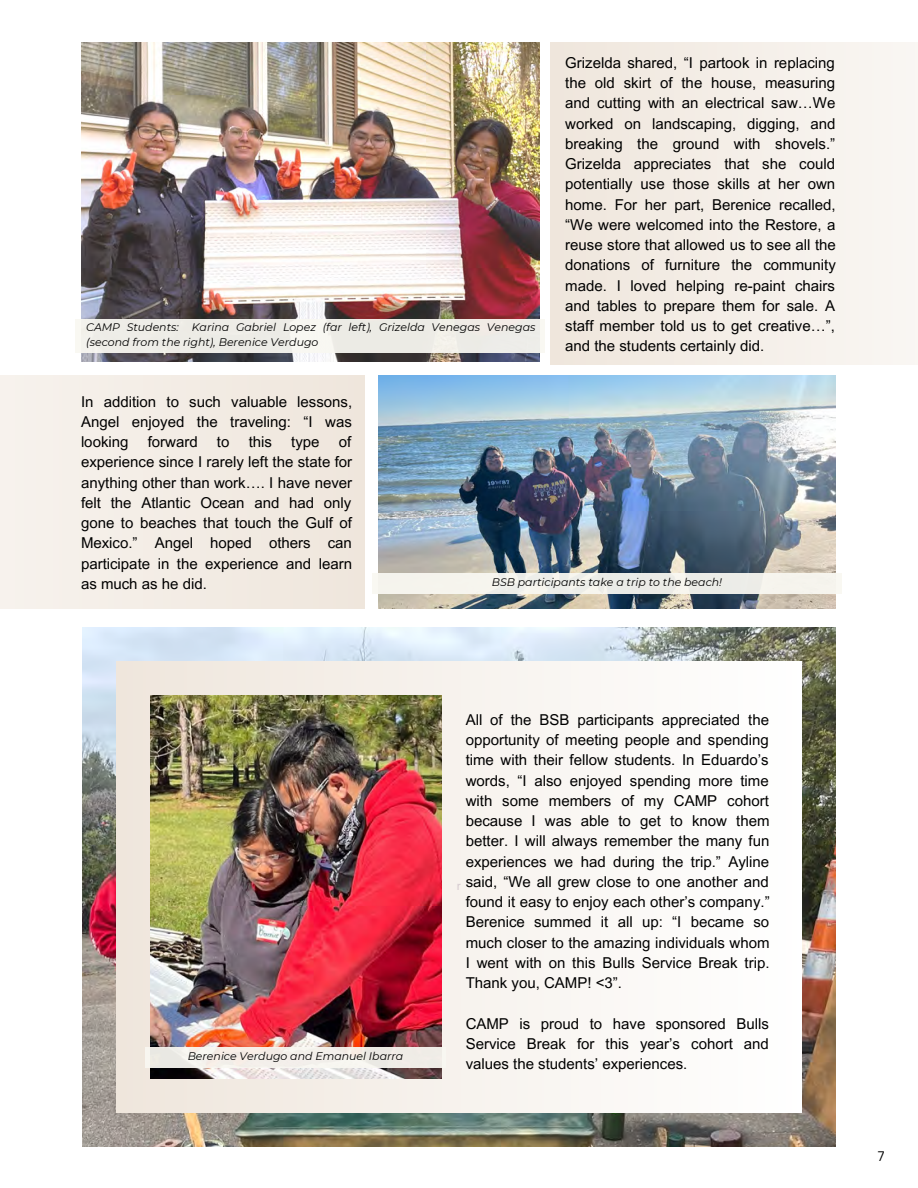
<style>
.page{position:relative;width:918px;height:1188px;background:#fff}
.page>*{position:absolute;margin:0;border:0;box-sizing:border-box;transform-origin:0 0}
.t1{font:15px/20.2px "Arial MT Pro";color:#000;text-align:justify}
.t2{font:13.5px "Canva Sans";color:#000}
.t3{font:11.25px "Poppins";color:#d5cacf}
.t4{font:italic 10.95px/14.5px "Montserrat";color:#000}
</style>
<div class="page">
<img style="left:82px;top:628px;width:754px;height:519px">
<div style="left:0;top:376px;width:365px;height:233px;background:#f3ece5"></div>
<div style="left:551px;top:42px;width:367px;height:323px;background:#f4eee8"></div>
<img style="left:81px;top:42px;width:459px;height:320px">
<img style="left:378px;top:376px;width:458px;height:233px">
<div style="left:116px;top:662px;width:686px;height:450px;background:linear-gradient(to right,#ece3da,#fff)"></div>
<img style="left:150px;top:696px;width:291px;height:382px">
<div style="left:76px;top:319px;width:469px;height:34px;background:#edece6"></div>
<div style="left:372px;top:573px;width:470px;height:21px;background:#f9f8f2"></div>
<div style="left:145px;top:1047px;width:301px;height:21px;background:#f3ede7"></div>
<p class="t4" style="left:86px;top:320px;width:451px">CAMP Students: Karina Gabriel Lopez (far left), Grizelda Venegas Venegas (second from the right), Berenice Verdugo</p>
<p class="t1" style="left:565px;top:54px;width:272px">Grizelda shared, “I partook in replacing the old skirt of the house, measuring and cutting with an electrical saw…We worked on landscaping, digging, and breaking the ground with shovels.” Grizelda appreciates that she could potentially use those skills at her own home. For her part, Berenice recalled, “We were welcomed into the Restore, a reuse store that allowed us to see all the donations of furniture the community made. I loved helping re-paint chairs and tables to prepare them for sale. A staff member told us to get creative…”, and the students certainly did.</p>
<p class="t1" style="left:81px;top:393px;width:273px">In addition to such valuable lessons, Angel enjoyed the traveling: “I was looking</p>
<p class="t1" style="left:81px;top:434px;width:273px;text-indent:258px">of experience since I rarely left the state for anything other than work…. I have never felt the Atlantic Ocean and had only gone to beaches that touch the Gulf of Mexico.” Angel hoped others can participate in the experience and learn as much as he did.</p>
<p class="t1" style="left:148px;top:434px;width:51px">forward</p>
<p class="t1" style="left:217px;top:434px;width:14px">to</p>
<p class="t1" style="left:249px;top:434px;width:25px">this</p>
<p class="t1" style="left:291px;top:434px;width:30px">type</p>
<p class="t4" style="left:492px;top:575px;width:232px">BSB participants take a trip to the beach!</p>
<p class="t4" style="left:188px;top:1049px;width:217px">Berenice Verdugo and Emanuel Ibarra</p>
<p class="t1" style="left:466px;top:711px;width:305px">All of the BSB participants appreciated the opportunity of meeting people and spending time with their fellow students. In Eduardo’s words, “I also enjoyed spending more time with some members of my CAMP cohort because I was able to get to know them better. I will always remember the many fun experiences we had during the trip.” Ayline said, “We all grew close to one another and found it easy to enjoy each other’s company.” Berenice summed it all up: “I became so much closer to the amazing individuals whom I went with on this Bulls Service Break trip.<br>Thank you, CAMP! &lt;3”.</p>
<p class="t1" style="left:466px;top:1015px;width:305px">CAMP is proud to have sponsored Bulls Service Break for this year’s cohort and values the students’ experiences.</p>
<p class="t3" style="left:457px;top:878px;width:6px">r</p>
<p class="t2" style="left:878px;top:1146px;width:8px">7</p>
</div>
